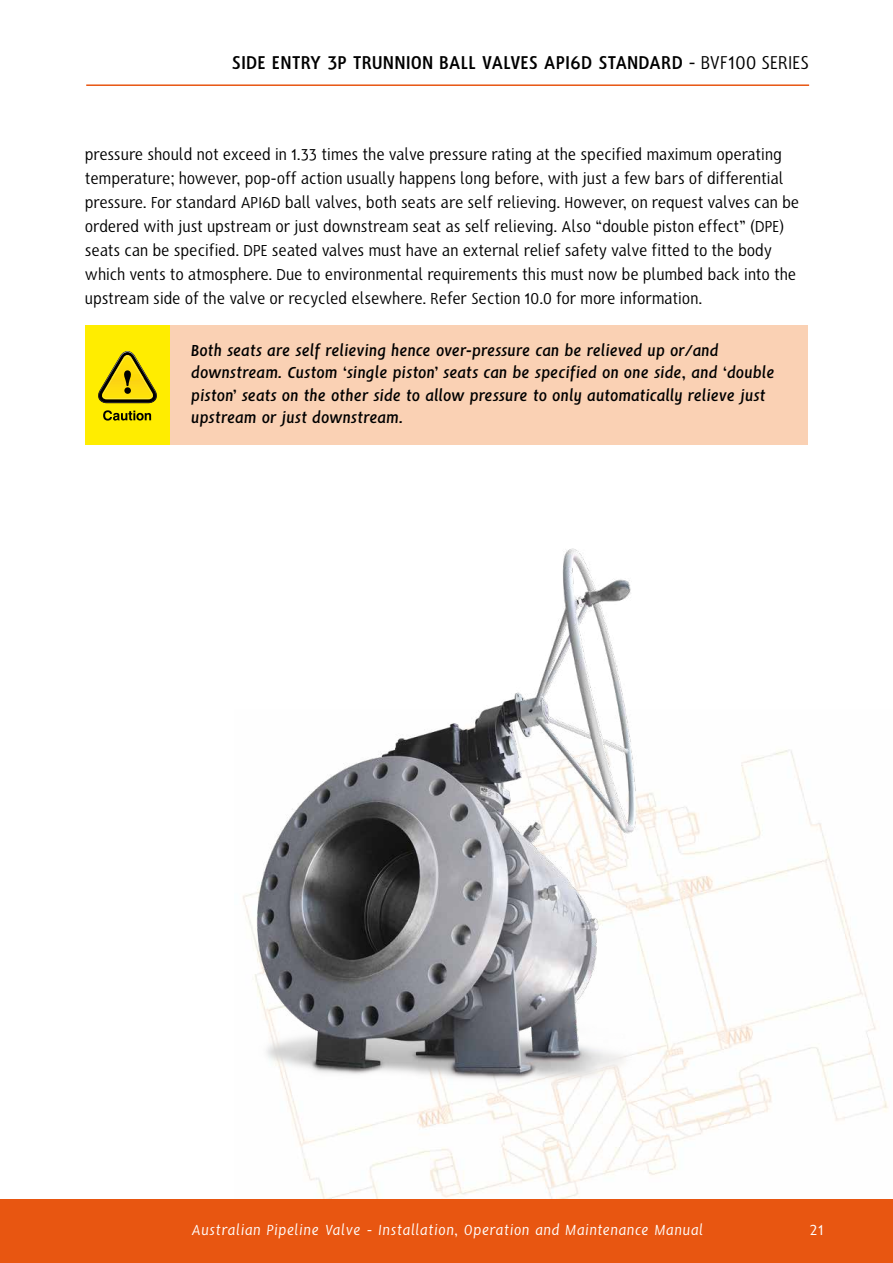
<style>
.page{position:relative;width:893px;height:1263px;background:#fff}
.page>*{position:absolute;margin:0;border:0;box-sizing:border-box;transform-origin:0 0}
.t1{font:700 21px "HS Sans";color:#000}
.t2{font:18px/24px "HS Sans";letter-spacing:-.005em;color:#000}
.t3{font:italic 700 18px/22.5px "HS Sans";letter-spacing:-.005em;color:#000}
.t4{font:italic 16.5px "HS Sans";letter-spacing:.035em;color:#fff}
.t5{font:16.5px "HS Sans";color:#fff}
.s1{font-weight:400}
</style>
<div class="page">
<img style="left:243px;top:750px;width:645px;height:449px">
<div style="left:0;top:1199px;width:893px;height:64px;background:#e85611"></div>
<hr style="left:86px;top:84px;width:723px;height:2px;background:#e85611">
<div style="left:85px;top:326px;width:85px;height:119px;background:#ffed00"></div>
<svg style="left:98px;top:351px;width:59px;height:52px"></svg>
<svg style="left:103px;top:410px;width:48px;height:11px"></svg>
<div style="left:170px;top:326px;width:638px;height:119px;background:#fad1b4"></div>
<img style="left:246px;top:548px;width:403px;height:553px">
<p class="t1" style="left:232px;top:51px;width:579px">SIDE ENTRY 3P TRUNNION BALL VALVES API6D STANDARD <span class="s1">- BVF100 SERIES</span></p>
<p class="t2" style="left:85px;top:143px;width:716px">pressure should not exceed in 1.33 times the valve pressure rating at the specified maximum operating temperature; however, pop-off action usually happens long before, with just a few bars of differential pressure. For standard API6D ball valves, both seats are self relieving. However, on request valves can be ordered with just upstream or just downstream seat as self relieving. Also “double piston effect” (DPE) seats can be specified. DPE seated valves must have an external relief safety valve fitted to the body which vents to atmosphere. Due to environmental requirements this must now be plumbed back into the upstream side of the valve or recycled elsewhere. Refer Section 10.0 for more information.</p>
<p class="t3" style="left:191px;top:339px;width:585px">Both seats are self relieving hence over-pressure can be relieved up or/and downstream. Custom ‘single piston’ seats can be specified on one side, and ‘double piston’ seats on the other side to allow pressure to only automatically relieve just upstream or just downstream.</p>
<p class="t4" style="left:192px;top:1222px;width:513px">Australian Pipeline Valve - Installation, Operation and Maintenance Manual</p>
<p class="t5" style="left:809px;top:1222px;width:15px">21</p>
</div>
